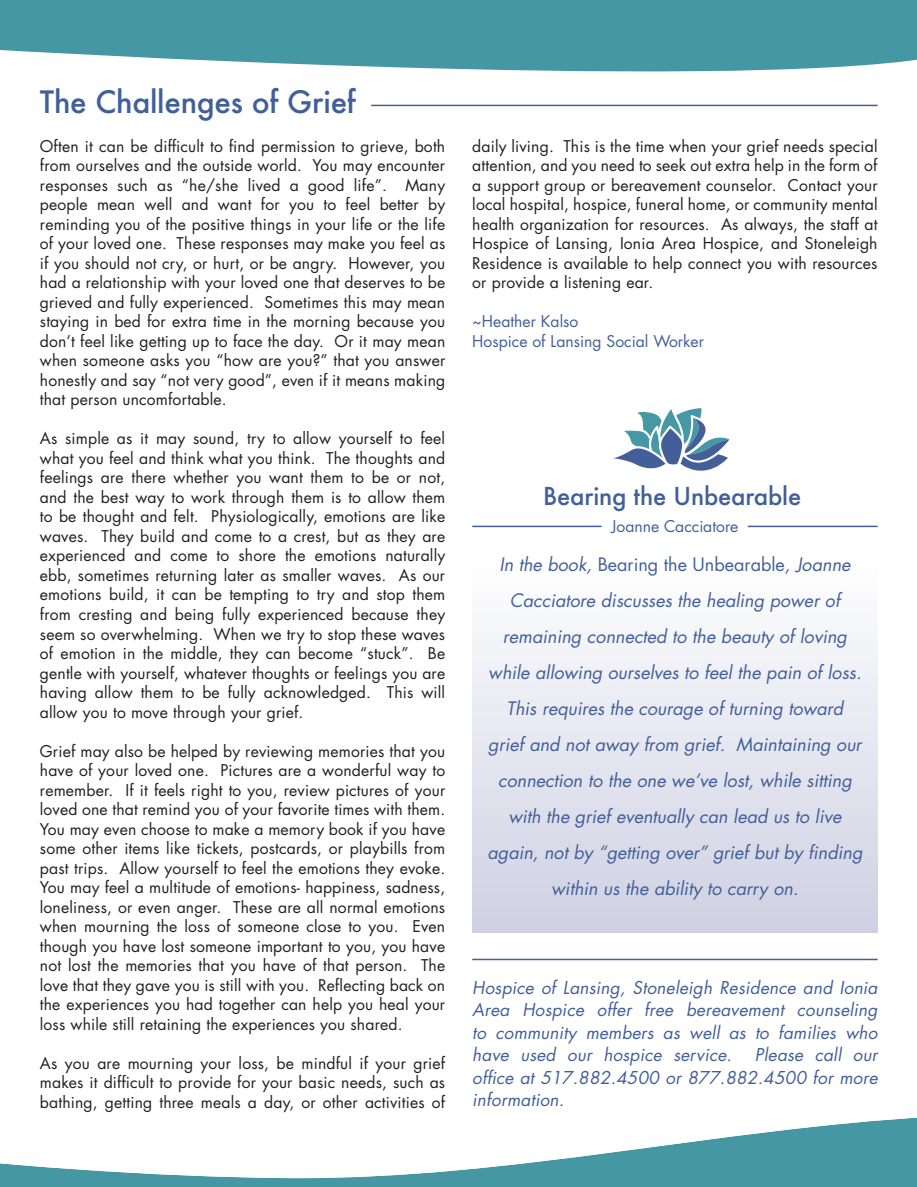
<style>
.page{position:relative;width:917px;height:1187px;background:#fff}
.page>*{position:absolute;margin:0;border:0;box-sizing:border-box;transform-origin:0 0}
.t1{font:500 30px "Futura";letter-spacing:-.01em;color:#415f99}
.t2{font:500 24px "Futura";letter-spacing:-.01em;color:#415f99}
.t3{font:italic 18px/36px "Futura Std";color:#415f99;text-align:center}
.t4{font:italic 17.25px/22.5px "Futura Std";letter-spacing:.01em;color:#415f99;text-align:justify}
.t5{font:15.75px/19.5px "Futura Std";letter-spacing:.01em;color:#231f20;text-align:justify}
.t6{font:15.75px/19.5px "Futura Std";color:#415f99}
.s1{font-style:normal}
</style>
<div class="page">
<div style="left:0;top:1180px;width:916px;height:6px;background:#4597a4"></div>
<svg style="left:0;top:1117px;width:916px;height:63px"></svg>
<div style="left:0;top:0;width:916px;height:18px;background:#4597a4"></div>
<svg style="left:371px;top:104px;width:507px;height:2px"></svg>
<svg style="left:0;top:18px;width:916px;height:54px;background:#5da4af"></svg>
<hr style="left:371px;top:105px;width:506px;height:1px;background:#415f99">
<div style="left:472px;top:444px;width:405px;height:488px;background:linear-gradient(to bottom,#fff,#d1d3e4)"></div>
<svg style="left:613px;top:408px;width:116px;height:62px"></svg>
<hr style="left:472px;top:525px;width:129px;height:2px;background:#415f99">
<div style="left:610px;top:519px;width:128px;height:14px;background:#fff"></div>
<hr style="left:747px;top:525px;width:130px;height:2px;background:#415f99">
<hr style="left:472px;top:958px;width:405px;height:2px;background:#415f99">
<h1 class="t1" style="left:40px;top:82px;width:317px">The Challenges of Grief</h1>
<p class="t5" style="left:40px;top:136px;width:407px">Often it can be difficult to find permission to grieve, both from ourselves and the outside world. You may encounter responses such as “he/she lived a good life”. Many people mean well and want for you to feel better by reminding you of the positive things in your life or the life of your loved one. These responses may make you feel as if you should not cry, or hurt, or be angry. However, you had a relationship with your loved one that deserves to be grieved and fully experienced. Sometimes this may mean staying in bed for extra time in the morning because you don’t feel like getting up to face the day. Or it may mean when someone asks you “how are you?” that you answer honestly and say “not very good”, even if it means making that person uncomfortable.</p>
<p class="t5" style="left:40px;top:429px;width:407px">As simple as it may sound, try to allow yourself to feel what you feel and think what you think. The thoughts and feelings are there whether you want them to be or not, and the best way to work through them is to allow them to be thought and felt. Physiologically, emotions are like waves. They build and come to a crest, but as they are experienced and come to shore the emotions naturally ebb, sometimes returning later as smaller waves. As our emotions build, it can be tempting to try and stop them from cresting and being fully experienced because they seem so overwhelming. When we try to stop these waves of emotion in the middle, they can become “stuck”. Be gentle with yourself, whatever thoughts or feelings you are having allow them to be fully acknowledged. This will allow you to move through your grief.</p>
<p class="t5" style="left:40px;top:741px;width:407px">Grief may also be helped by reviewing memories that you have of your loved one. Pictures are a wonderful way to remember. If it feels right to you, review pictures of your loved one that remind you of your favorite times with them.<br>You may even choose to make a memory book if you have some other items like tickets, postcards, or playbills from past trips. Allow yourself to feel the emotions they evoke.<br>You may feel a multitude of emotions- happiness, sadness, loneliness, or even anger. These are all normal emotions when mourning the loss of someone close to you. Even though you have lost someone important to you, you have not lost the memories that you have of that person. The love that they gave you is still with you. Reflecting back on the experiences you had together can help you heal your loss while still retaining the experiences you shared.</p>
<p class="t5" style="left:40px;top:1053px;width:407px">As you are mourning your loss, be mindful if your grief makes it difficult to provide for your basic needs, such as bathing, getting three meals a day, or other activities of</p>
<p class="t5" style="left:472px;top:136px;width:407px">daily living. This is the time when your grief needs special attention, and you need to seek out extra help in the form of a support group or bereavement counselor. Contact your local hospital, hospice, funeral home, or community mental health organization for resources. As always, the staff at Hospice of Lansing, Ionia Area Hospice, and Stoneleigh Residence is available to help connect you with resources or provide a listening ear.</p>
<p class="t6" style="left:472px;top:312px;width:233px">~Heather Kalso<br>Hospice of Lansing Social Worker</p>
<h2 class="t2" style="left:543px;top:479px;width:259px">Bearing the Unbearable</h2>
<p class="t6" style="left:611px;top:516px;width:128px">Joanne Cacciatore</p>
<p class="t3" style="left:487px;top:546px;width:376px">In the book, <span class="s1">Bearing the Unbearable</span>, Joanne Cacciatore discusses the healing power of remaining connected to the beauty of loving while allowing ourselves to feel the pain of loss.<br>This requires the courage of turning toward grief and not away from grief. Maintaining our connection to the one we’ve lost, while sitting with the grief eventually can lead us to live again, not by “getting over” grief but by finding within us the ability to carry on.</p>
<p class="t4" style="left:472px;top:976px;width:407px">Hospice of Lansing, Stoneleigh Residence and Ionia Area Hospice offer free bereavement counseling to community members as well as to families who have used our hospice service.</p>
<p class="t4" style="left:472px;top:1043px;width:407px;text-indent:282px">Please call our office at 517.882.4500 or 877.882.4500 for more information.</p>
</div>
